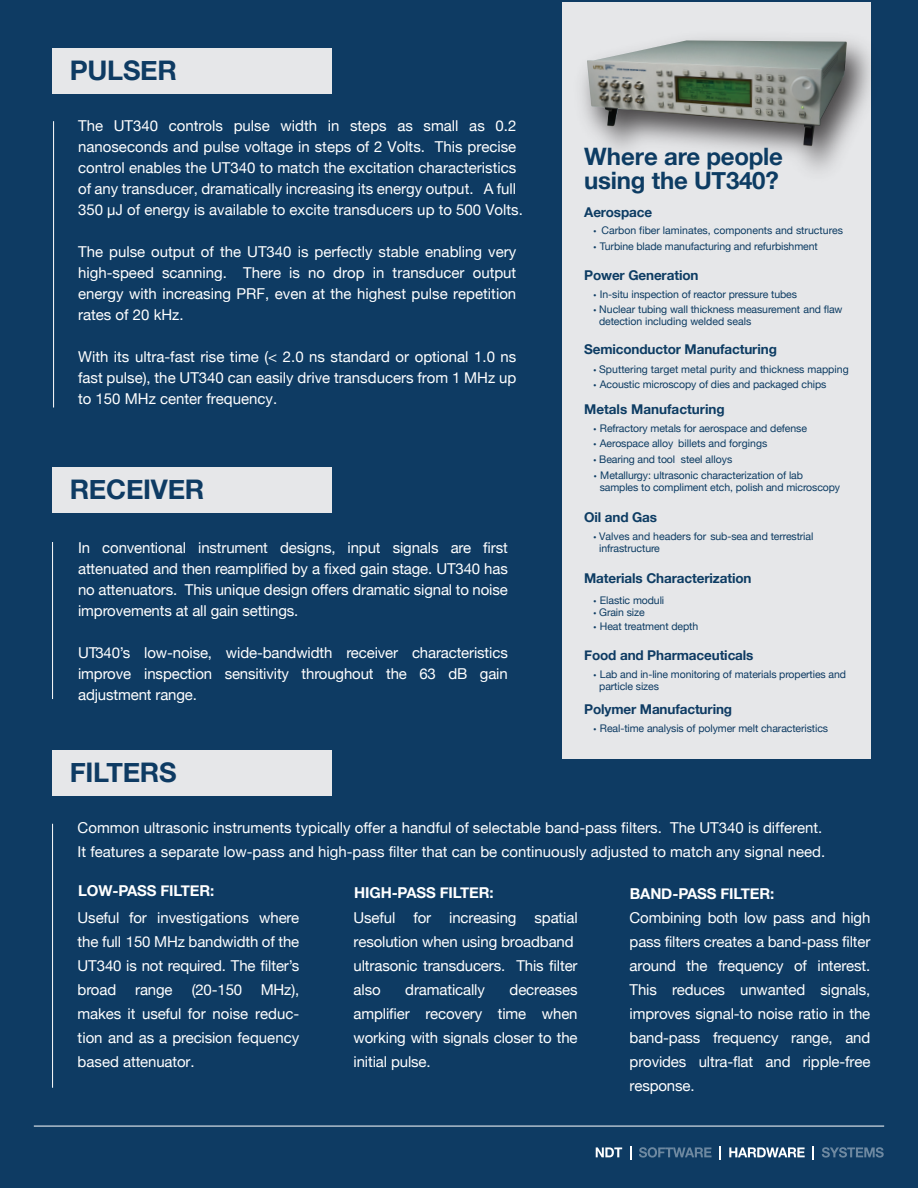
<style>
.page{position:relative;width:918px;height:1188px;background:#0e3b63}
.page>*{position:absolute;margin:0;border:0;box-sizing:border-box;transform-origin:0 0}
.t1{font:700 27px "Helvetica Neue";letter-spacing:-.01em;color:#0e3b63}
.t2{font:700 24px "Helvetica Neue";letter-spacing:-.01em;color:#0d3c63}
.t3{font:15px/24px "Helvetica Neue";color:#fff;text-align:justify}
.t4{font:700 15px "Helvetica Neue";letter-spacing:-.01em;color:#fff}
.t5{font:700 13.5px "Helvetica Neue";letter-spacing:-.01em;color:#0d3c63}
.t6{font:700 13.5px "Helvetica Neue";letter-spacing:-.01em;color:#0e3b63}
.t7{font:10.5px "Helvetica Neue";letter-spacing:-.01em;color:#0d3c63}
.t8{font:10.5px/12px "Helvetica Neue";letter-spacing:-.01em;color:#0e3b63}
.s1{font-family:"Arial"}
.s2{font-family:"Myriad Pro"}
.s3{font-family:"Myriad Pro";color:#0d3c63}
</style>
<div class="page">
<hr style="left:53px;top:121px;width:1px;height:287px;background:#fff">
<hr style="left:52px;top:824px;width:1px;height:264px;background:#fff">
<svg style="left:596px;top:1147px;width:26px;height:10px"></svg>
<svg style="left:630px;top:1146px;width:1px;height:14px"></svg>
<svg style="left:639px;top:1147px;width:73px;height:11px"></svg>
<svg style="left:719px;top:1146px;width:2px;height:14px"></svg>
<svg style="left:729px;top:1147px;width:76px;height:10px"></svg>
<svg style="left:813px;top:1146px;width:1px;height:14px"></svg>
<svg style="left:822px;top:1147px;width:62px;height:11px"></svg>
<div style="left:53px;top:48px;width:279px;height:45px;background:#e6e7e9"></div>
<div style="left:53px;top:467px;width:279px;height:46px;background:#e6e7e9"></div>
<div style="left:53px;top:751px;width:279px;height:45px;background:#e6e7e9"></div>
<div style="left:563px;top:3px;width:308px;height:756px;background:#e6e7e9"></div>
<hr style="left:34px;top:1126px;width:850px;height:1px;background:#fff">
<img style="left:562px;top:18px;width:309px;height:181px">
<img style="left:587px;top:40px;width:260px;height:107px">
<hr style="left:52px;top:542px;width:1px;height:157px;background:#fff">
<h1 class="t1" style="left:70px;top:49px;width:109px">PULSER</h1>
<p class="t3" style="left:78px;top:116px;width:446px;line-height:21px;text-align:left">The UT340 controls pulse width in steps as small as 0.2 nanoseconds and pulse voltage in steps of 2 Volts. This precise control enables the UT340 to match the excitation characteristics of any transducer, dramatically increasing its energy output. A full 350 µ<span class="s1">J</span> of energy is available to excite transducers up to 500 Volts.</p>
<p class="t3" style="left:78px;top:242px;width:440px;line-height:21px">The pulse output of the UT340 is perfectly stable enabling very high-speed scanning. There is no drop in transducer output energy with increasing PRF, even at the highest pulse repetition rates of 20 kHz.</p>
<p class="t3" style="left:78px;top:347px;width:440px;line-height:21px">With its ultra-fast rise time (&lt; 2.0 ns standard or optional 1.0 ns fast pulse), the UT340 can easily drive transducers from 1 MHz up to 150 MHz center frequency.</p>
<h1 class="t1" style="left:70px;top:468px;width:136px">RECEIVER</h1>
<p class="t3" style="left:78px;top:538px;width:431px;line-height:21px">In conventional instrument designs, input signals are first attenuated and then reamplified by a fixed gain stage. UT340 has no attenuators. This unique design offers dramatic signal to noise improvements at all gain settings.</p>
<p class="t3" style="left:78px;top:643px;width:431px;line-height:21px">UT340’s low-noise, wide-bandwidth receiver characteristics improve inspection sensitivity throughout the 63 dB gain adjustment range.</p>
<h1 class="t1" style="left:70px;top:752px;width:109px">FILTERS</h1>
<h2 class="t2" style="left:584px;top:138px;width:200px">Where are people</h2>
<h2 class="t2" style="left:584px;top:162px;width:196px">using the UT340?</h2>
<p class="t5" style="left:584px;top:202px;width:70px">Aerospace</p>
<p class="t7" style="left:593px;top:222px;width:251px"><span class="s2">•</span> Carbon fiber laminates, components and structures</p>
<p class="t7" style="left:593px;top:239px;width:226px"><span class="s2">•</span> Turbine blade manufacturing and refurbishment</p>
<p class="t7" style="left:593px;top:287px;width:205px"><span class="s2">•</span> In-situ inspection of reactor pressure tubes</p>
<p class="t5" style="left:584px;top:265px;width:116px">Power Generation</p>
<p class="t7" style="left:593px;top:302px;width:251px"><span class="s2">•</span> Nuclear tubing wall thickness measurement and flaw</p>
<p class="t7" style="left:599px;top:314px;width:154px">detection including welded seals</p>
<p class="t5" style="left:584px;top:339px;width:194px">Semiconductor Manufacturing</p>
<p class="t7" style="left:593px;top:362px;width:257px"><span class="s2">•</span> Sputtering target metal purity and thickness mapping</p>
<p class="t7" style="left:593px;top:377px;width:235px"><span class="s2">•</span> Acoustic microscopy of dies and packaged chips</p>
<p class="t5" style="left:584px;top:399px;width:142px">Metals Manufacturing</p>
<p class="t7" style="left:593px;top:421px;width:215px"><span class="s2">•</span> Refractory metals for aerospace and defense</p>
<p class="t7" style="left:593px;top:436px;width:175px"><span class="s2">•</span> Aerospace alloy billets and forgings</p>
<p class="t7" style="left:594px;top:451px;width:140px"><span class="s2">•</span> Bearing and tool steel alloys</p>
<p class="t7" style="left:600px;top:480px;width:242px">samples to compliment etch, polish and microscopy</p>
<p class="t7" style="left:594px;top:468px;width:211px"><span class="s2">•</span> Metallurgy: ultrasonic characterization of lab</p>
<p class="t5" style="left:584px;top:507px;width:74px">Oil and Gas</p>
<p class="t7" style="left:593px;top:529px;width:221px"><span class="s2">•</span> Valves and headers for sub-sea and terrestrial</p>
<p class="t7" style="left:599px;top:541px;width:62px">infrastructure</p>
<p class="t5" style="left:584px;top:568px;width:169px">Materials Characterization</p>
<p class="t7" style="left:593px;top:605px;width:53px"><span class="s2">•</span> Grain size</p>
<p class="t7" style="left:593px;top:593px;width:72px"><span class="s2">•</span> Elastic moduli</p>
<p class="t7" style="left:593px;top:619px;width:106px"><span class="s2">•</span> Heat treatment depth</p>
<p class="t6" style="left:584px;top:645px;width:171px">Food and Pharmaceuticals</p>
<p class="t8" style="left:599px;top:669px;width:248px;text-indent:-6px"><span class="s3">•</span> Lab and in-line monitoring of materials properties and particle sizes</p>
<p class="t6" style="left:584px;top:699px;width:150px">Polymer Manufacturing</p>
<p class="t8" style="left:593px;top:723px;width:236px"><span class="s3">•</span> Real-time analysis of polymer melt characteristics</p>
<p class="t3" style="left:78px;top:817px;width:749px">Common ultrasonic instruments typically offer a handful of selectable band-pass filters. The UT340 is different.<br>It features a separate low-pass and high-pass filter that can be continuously adjusted to match any signal need.</p>
<p class="t4" style="left:78px;top:879px;width:138px">LOW-PASS FILTER:</p>
<p class="t4" style="left:354px;top:881px;width:141px">HIGH-PASS FILTER:</p>
<p class="t4" style="left:630px;top:882px;width:146px">BAND-PASS FILTER:</p>
<p class="t3" style="left:78px;top:907px;width:223px">Useful for investigations where the full 150 MHz bandwidth of the UT340 is not required. The filter’s broad</p>
<p class="t3" style="left:78px;top:979px;width:223px;text-indent:114px">(20-150 MHz), makes it useful for noise reduc&shy;tion and as a precision fequency based attenuator.</p>
<p class="t3" style="left:135px;top:979px;width:39px">range</p>
<p class="t3" style="left:354px;top:907px;width:226px;text-align:left">Useful for increasing spatial resolution when using broadband ultrasonic transducers. This filter also</p>
<p class="t3" style="left:354px;top:979px;width:226px;text-indent:156px">decreases amplifier recovery time when working with signals closer to the initial pulse.</p>
<p class="t3" style="left:405px;top:979px;width:81px">dramatically</p>
<p class="t3" style="left:630px;top:907px;width:242px">Combining both low pass and high pass filters creates a band-pass filter around the frequency of interest.<br>This reduces unwanted signals, improves signal-to noise ratio in the band-pass frequency range, and provides ultra-flat and ripple-free response.</p>
</div>
